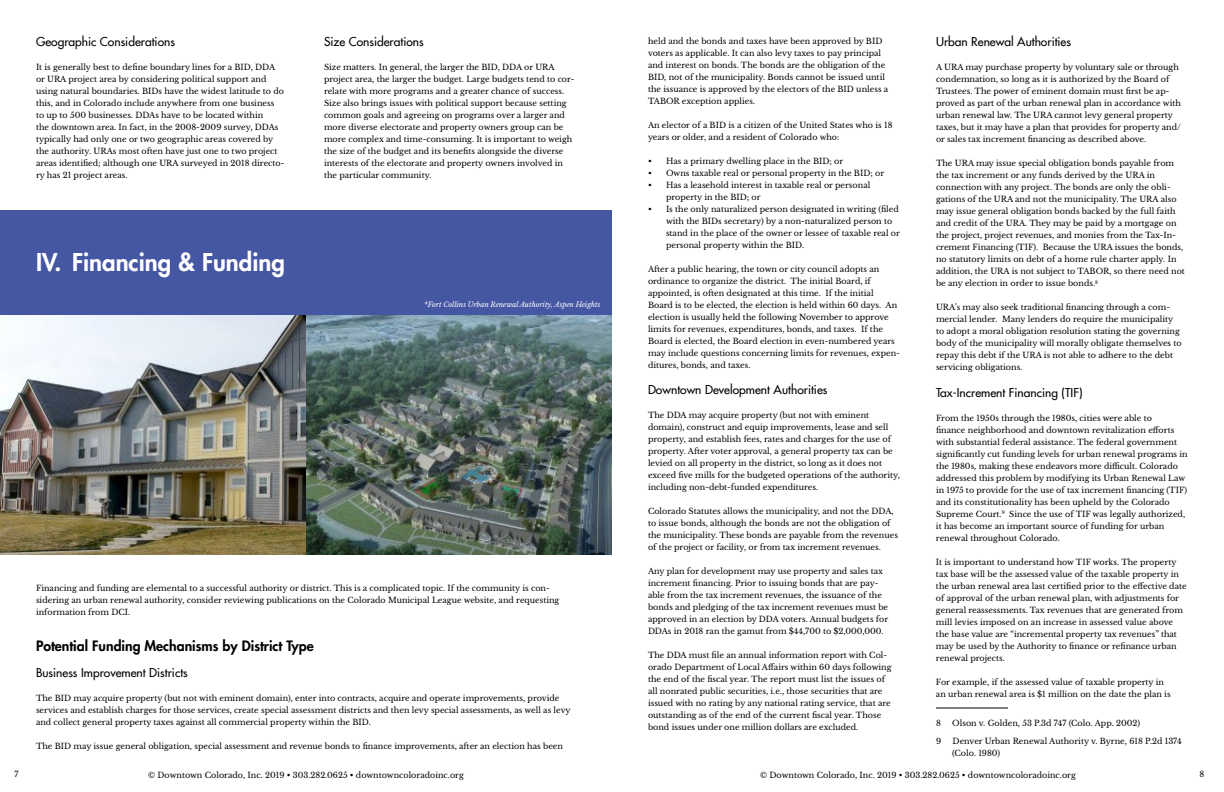
<style>
.page{position:relative;width:1224px;height:792px;background:#fff}
.page>*{position:absolute;margin:0;border:0;box-sizing:border-box;transform-origin:0 0}
.t1{font:800 24px "Futura";color:#fff}
.t2{font:800 14px "Futura";color:#000}
.t3{font:500 12px "Futura";color:#000}
.t4{font:8px/12px "Libre Baskerville";color:#000}
.t5{font:italic 7px "Libre Baskerville";color:#fff}
</style>
<div class="page">
<img style="left:0;top:315px;width:612px;height:239px">
<div style="left:0;top:211px;width:612px;height:104px;background:#4556a3"></div>
<hr style="left:936px;top:708px;width:72px;height:1px;background:#000">
<h3 class="t3" style="left:36px;top:34px;width:141px">Geographic Considerations</h3>
<p class="t4" style="left:36px;top:62px;width:250px">It is generally best to define boundary lines for a BID, DDA or URA project area by considering political support and using natural boundaries. BIDs have the widest latitude to do this, and in Colorado include anywhere from one business to up to 500 businesses. DDAs have to be located within<br>the downtown area. In fact, in the 2008-2009 survey, DDAs typically had only one or two geographic areas covered by the authority. URAs most often have just one to two project areas identified; although one URA surveyed in 2018 directo&shy;ry has 21 project areas.</p>
<h1 class="t1" style="left:36px;top:247px;width:250px">IV. Financing &amp; Funding</h1>
<h3 class="t3" style="left:324px;top:34px;width:101px">Size Considerations</h3>
<p class="t4" style="left:324px;top:62px;width:252px">Size matters. In general, the larger the BID, DDA or URA project area, the larger the budget. Large budgets tend to cor&shy;relate with more programs and a greater chance of success.<br>Size also brings issues with political support because setting common goals and agreeing on programs over a larger and more diverse electorate and property owners group can be more complex and time-consuming. It is important to weigh the size of the budget and its benefits alongside the diverse interests of the electorate and property owners involved in the particular community.</p>
<p class="t5" style="left:424px;top:300px;width:178px">*Fort Collins Urban Renewal Authority, Aspen Heights</p>
<p class="t4" style="left:36px;top:582px;width:525px">Financing and funding are elemental to a successful authority or district. This is a complicated topic. If the community is con&shy;sidering an urban renewal authority, consider reviewing publications on the Colorado Municipal League website, and requesting information from DCI.</p>
<h2 class="t2" style="left:36px;top:637px;width:279px">Potential Funding Mechanisms by District Type</h2>
<h3 class="t3" style="left:36px;top:665px;width:153px">Business Improvement Districts</h3>
<p class="t4" style="left:36px;top:693px;width:536px">The BID may acquire property (but not with eminent domain), enter into contracts, acquire and operate improvements, provide services and establish charges for those services, create special assessment districts and then levy special assessments, as well as levy and collect general property taxes against all commercial property within the BID.</p>
<p class="t4" style="left:36px;top:741px;width:529px">The BID may issue general obligation, special assessment and revenue bonds to finance improvements, after an election has been</p>
<p class="t4" style="left:648px;top:35px;width:242px">held and the bonds and taxes have been approved by BID voters as applicable. It can also levy taxes to pay principal and interest on bonds. The bonds are the obligation of the BID, not of the municipality. Bonds cannot be issued until the issuance is approved by the electors of the BID unless a TABOR exception applies.</p>
<p class="t4" style="left:648px;top:119px;width:246px">An elector of a BID is a citizen of the United States who is 18 years or older, and a resident of Colorado who:</p>
<p class="t4" style="left:648px;top:155px;width:197px">• Has a primary dwelling place in the BID; or</p>
<p class="t4" style="left:648px;top:167px;width:238px">• Owns taxable real or personal property in the BID; or</p>
<p class="t4" style="left:666px;top:179px;width:206px;text-indent:-18px">• Has a leasehold interest in taxable real or personal property in the BID; or</p>
<p class="t4" style="left:666px;top:203px;width:236px;text-indent:-18px">• Is the only naturalized person designated in writing (filed with the BIDs secretary) by a non-naturalized person to stand in the place of the owner or lessee of taxable real or personal property within the BID.</p>
<p class="t4" style="left:648px;top:263px;width:253px">After a public hearing, the town or city council adopts an ordinance to organize the district. The initial Board, if appointed, is often designated at this time. If the initial Board is to be elected, the election is held within 60 days. An election is usually held the following November to approve limits for revenues, expenditures, bonds, and taxes. If the Board is elected, the Board election in even-numbered years may include questions concerning limits for revenues, expen&shy;ditures, bonds, and taxes.</p>
<h3 class="t3" style="left:648px;top:382px;width:181px">Downtown Development Authorities</h3>
<p class="t4" style="left:648px;top:409px;width:254px">The DDA may acquire property (but not with eminent domain), construct and equip improvements, lease and sell property, and establish fees, rates and charges for the use of property. After voter approval, a general property tax can be levied on all property in the district, so long as it does not exceed five mills for the budgeted operations of the authority, including non-debt-funded expenditures.</p>
<p class="t4" style="left:648px;top:505px;width:252px">Colorado Statutes allows the municipality, and not the DDA, to issue bonds, although the bonds are not the obligation of the municipality. These bonds are payable from the revenues of the project or facility, or from tax increment revenues.</p>
<p class="t4" style="left:648px;top:565px;width:242px">Any plan for development may use property and sales tax increment financing. Prior to issuing bonds that are pay&shy;able from the tax increment revenues, the issuance of the bonds and pledging of the tax increment revenues must be approved in an election by DDA voters. Annual budgets for DDAs in 2018 ran the gamut from $44,700 to $2,000,000.</p>
<p class="t4" style="left:648px;top:649px;width:245px">The DDA must file an annual information report with Col&shy;orado Department of Local Affairs within 60 days following the end of the fiscal year. The report must list the issues of all nonrated public securities, i.e., those securities that are issued with no rating by any national rating service, that are outstanding as of the end of the current fiscal year. Those bond issues under one million dollars are excluded.</p>
<h3 class="t3" style="left:936px;top:34px;width:137px">Urban Renewal Authorities</h3>
<p class="t4" style="left:936px;top:62px;width:246px">A URA may purchase property by voluntary sale or through condemnation, so long as it is authorized by the Board of Trustees. The power of eminent domain must first be ap&shy;proved as part of the urban renewal plan in accordance with urban renewal law. The URA cannot levy general property taxes, but it may have a plan that provides for property and/ or sales tax increment financing as described above.</p>
<p class="t4" style="left:936px;top:158px;width:250px">The URA may issue special obligation bonds payable from the tax increment or any funds derived by the URA in connection with any project. The bonds are only the obli&shy;gations of the URA and not the municipality. The URA also may issue general obligation bonds backed by the full faith and credit of the URA. They may be paid by a mortgage on the project, project revenues, and monies from the Tax-In&shy;crement Financing (TIF). Because the URA issues the bonds, no statutory limits on debt of a home rule charter apply. In addition, the URA is not subject to TABOR, so there need not be any election in order to issue bonds.<sup>8</sup></p>
<p class="t4" style="left:936px;top:302px;width:247px">URA’s may also seek traditional financing through a com&shy;mercial lender. Many lenders do require the municipality to adopt a moral obligation resolution stating the governing body of the municipality will morally obligate themselves to repay this debt if the URA is not able to adhere to the debt servicing obligations.</p>
<h3 class="t3" style="left:936px;top:385px;width:148px">Tax-Increment Financing (TIF)</h3>
<p class="t4" style="left:936px;top:412px;width:253px">From the 1950s through the 1980s, cities were able to<br>finance neighborhood and downtown revitalization efforts with substantial federal assistance. The federal government significantly cut funding levels for urban renewal programs in the 1980s, making these endeavors more difficult. Colorado addressed this problem by modifying its Urban Renewal Law in 1975 to provide for the use of tax increment financing (TIF) and its constitutionality has been upheld by the Colorado Supreme Court.<sup>9</sup> Since the use of TIF was legally authorized, it has become an important source of funding for urban renewal throughout Colorado.</p>
<p class="t4" style="left:936px;top:556px;width:252px">It is important to understand how TIF works. The property tax base will be the assessed value of the taxable property in the urban renewal area last certified prior to the effective date of approval of the urban renewal plan, with adjustments for general reassessments. Tax revenues that are generated from mill levies imposed on an increase in assessed value above the base value are “incremental property tax revenues” that may be used by the Authority to finance or refinance urban renewal projects.</p>
<p class="t4" style="left:936px;top:676px;width:236px">For example, if the assessed value of taxable property in an urban renewal area is $1 million on the date the plan is</p>
<p class="t4" style="left:936px;top:717px;width:6px">8</p>
<p class="t4" style="left:952px;top:717px;width:189px">Olson v. Golden, 53 P.3d 747 (Colo. App. 2002)</p>
<p class="t4" style="left:936px;top:735px;width:7px">9</p>
<p class="t4" style="left:952px;top:735px;width:231px">Denver Urban Renewal Authority v. Byrne, 618 P.2d 1374 (Colo. 1980)</p>
<p class="t4" style="left:14px;top:769px;width:6px">7</p>
<p class="t4" style="left:148px;top:769px;width:317px">© Downtown Colorado, Inc. 2019 • 303.282.0625 • downtowncoloradoinc.org</p>
<p class="t4" style="left:760px;top:769px;width:317px">© Downtown Colorado, Inc. 2019 • 303.282.0625 • downtowncoloradoinc.org</p>
<p class="t4" style="left:1200px;top:769px;width:6px">8</p>
</div>
